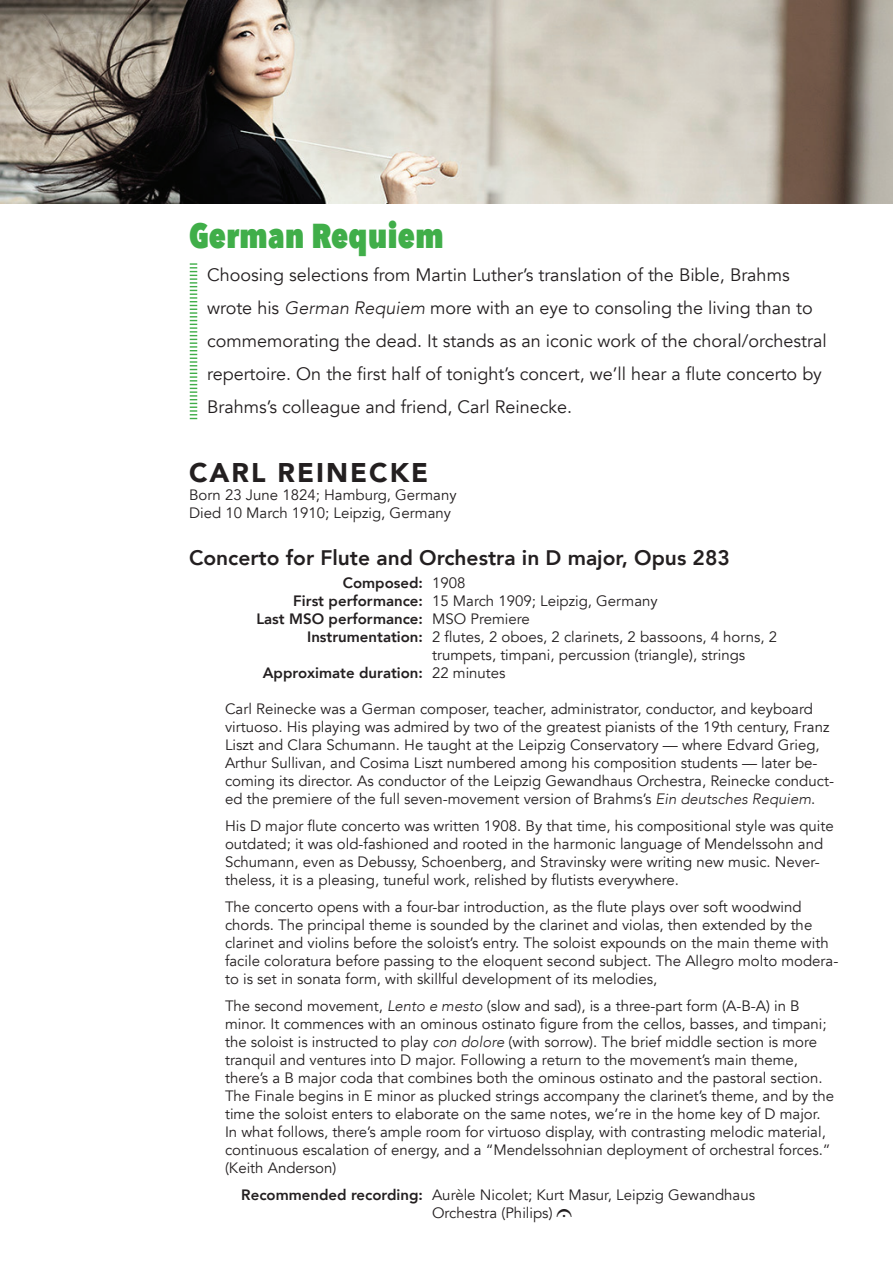
<style>
.page{position:relative;width:893px;height:1263px;background:#fff}
.page>*{position:absolute;margin:0;border:0;box-sizing:border-box;transform-origin:0 0}
.t1{font:800 34.5px "Avenir Next Condensed";color:#40ae49}
.t2{font:900 27px "Avenir";letter-spacing:.075em;color:#231f20}
.t3{font:800 21px "Avenir";color:#231f20}
.t4{font:18px/33px "Avenir";color:#231f20}
.t5{font:15px/18px "Avenir";color:#231f20}
.t6{font:800 15px "Avenir";color:#231f20}
.s1{font-weight:300;font-style:italic}
.s2{font-weight:400}
.s3{font-weight:800}
</style>
<div class="page">
<img style="left:0;top:0;width:893px;height:203px">
<svg style="left:190px;top:263px;width:7px;height:156px"></svg>
<h1 class="t1" style="left:189px;top:215px;width:256px">German Requiem</h1>
<p class="t4" style="left:207px;top:259px;width:621px">Choosing selections from Martin Luther’s translation of the Bible, Brahms wrote his <span class="s1">German Requiem</span> more with an eye to consoling the living than to commemorating the dead. It stands as an iconic work of the choral/orchestral repertoire. On the first half of tonight’s concert, we’ll hear a flute concerto by Brahms’s colleague and friend, Carl Reinecke.</p>
<h2 class="t2" style="left:189px;top:449px;width:241px">CARL REINECKE</h2>
<p class="t5" style="left:189px;top:486px;width:269px">Born 23 June 1824; Hamburg, Germany<br>Died 10 March 1910; Leipzig, Germany</p>
<h3 class="t3" style="left:189px;top:542px;width:542px">Concerto for Flute and Orchestra in D major, Opus 283</h3>
<p class="t6" style="left:343px;top:571px;width:124px">Composed: <span class="s2">1908</span></p>
<p class="t5" style="left:293px;top:592px;width:366px"><span class="s3">First performance:</span> 15 March 1909; Leipzig, Germany</p>
<p class="t6" style="left:256px;top:607px;width:275px">Last MSO performance: <span class="s2">MSO Premiere</span></p>
<p class="t5" style="left:307px;top:628px;width:471px"><span class="s3">Instrumentation:</span> 2 flutes, 2 oboes, 2 clarinets, 2 bassoons, 4 horns, 2</p>
<p class="t5" style="left:432px;top:646px;width:315px">trumpets, timpani, percussion (triangle), strings</p>
<p class="t6" style="left:263px;top:661px;width:244px">Approximate duration: <span class="s2">22 minutes</span></p>
<p class="t5" style="left:225px;top:700px;width:610px">Carl Reinecke was a German composer, teacher, administrator, conductor, and keyboard virtuoso. His playing was admired by two of the greatest pianists of the 19th century, Franz Liszt and Clara Schumann. He taught at the Leipzig Conservatory — where Edvard Grieg, Arthur Sullivan, and Cosima Liszt numbered among his composition students — later be&shy;coming its director. As conductor of the Leipzig Gewandhaus Orchestra, Reinecke conduct&shy;ed the premiere of the full seven-movement version of Brahms’s <span class="s1">Ein deutsches Requiem</span>.</p>
<p class="t5" style="left:225px;top:817px;width:610px">His D major flute concerto was written 1908. By that time, his compositional style was quite outdated; it was old-fashioned and rooted in the harmonic language of Mendelssohn and Schumann, even as Debussy, Schoenberg, and Stravinsky were writing new music. Never&shy;theless, it is a pleasing, tuneful work, relished by flutists everywhere.</p>
<p class="t5" style="left:225px;top:898px;width:615px">The concerto opens with a four-bar introduction, as the flute plays over soft woodwind chords. The principal theme is sounded by the clarinet and violas, then extended by the clarinet and violins before the soloist’s entry. The soloist expounds on the main theme with facile coloratura before passing to the eloquent second subject. The Allegro molto modera&shy;to is set in sonata form, with skillful development of its melodies,</p>
<p class="t5" style="left:225px;top:997px;width:611px">The second movement, <span class="s1">Lento e mesto</span> (slow and sad), is a three-part form (A-B-A) in B minor. It commences with an ominous ostinato figure from the cellos, basses, and timpani; the soloist is instructed to play <span class="s1">con dolore</span> (with sorrow). The brief middle section is more tranquil and ventures into D major. Following a return to the movement’s main theme, there’s a B major coda that combines both the ominous ostinato and the pastoral section.<br>The Finale begins in E minor as plucked strings accompany the clarinet’s theme, and by the time the soloist enters to elaborate on the same notes, we’re in the home key of D major.<br>In what follows, there’s ample room for virtuoso display, with contrasting melodic material, continuous escalation of energy, and a “Mendelssohnian deployment of orchestral forces.” (Keith Anderson)</p>
<p class="t5" style="left:432px;top:1186px;width:325px;text-indent:-191px"><span class="s3">Recommended recording:</span> Aurèle Nicolet; Kurt Masur, Leipzig Gewandhaus<br>Orchestra (Philips)</p>
</div>
